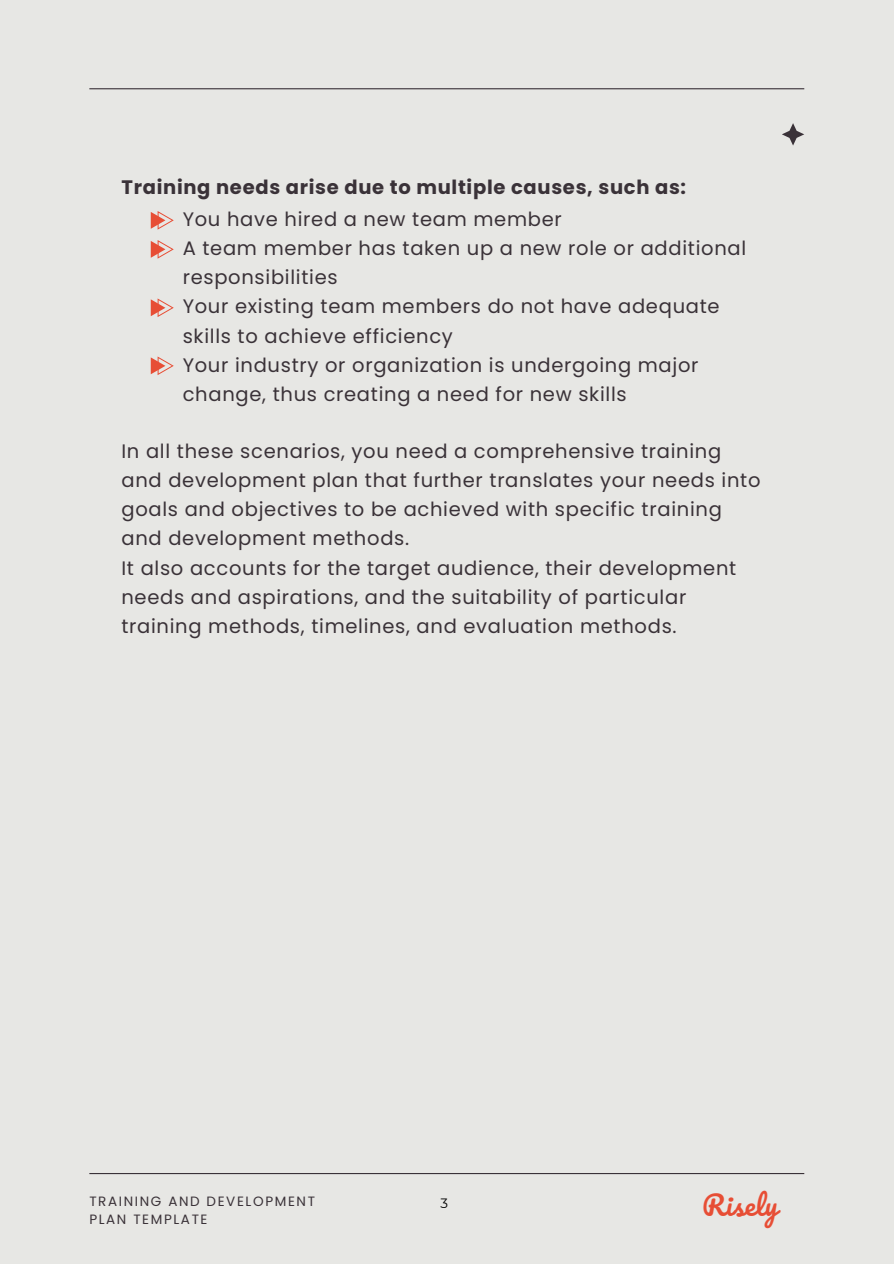
<style>
.page{position:relative;width:894px;height:1264px;background:#fff}
.page>*{position:absolute;margin:0;border:0;box-sizing:border-box;transform-origin:0 0}
.t1{font:27px "Pacifico";letter-spacing:.01em;color:#e74e35}
.t2{font:19.5px/29.2px "Poppins";letter-spacing:.035em;color:#3a3238}
.t3{font:700 19.5px "Poppins";letter-spacing:.035em;color:#3a3238}
.t4{font:13.5px/18px "Poppins";letter-spacing:.12em;color:#3a3238}
.t5{font:13.5px "Montserrat";color:#000}
</style>
<div class="page">
<div style="left:0;top:0;width:893px;height:1263px;background:#e7e7e4"></div>
<hr style="left:89px;top:88px;width:715px;height:1px;background:#3a3238">
<hr style="left:89px;top:1172px;width:715px;height:2px;background:#3a3238">
<svg style="left:782px;top:123px;width:22px;height:23px"></svg>
<svg style="left:151px;top:211px;width:22px;height:19px"></svg>
<svg style="left:151px;top:298px;width:22px;height:19px"></svg>
<svg style="left:151px;top:240px;width:22px;height:19px"></svg>
<svg style="left:151px;top:356px;width:22px;height:19px"></svg>
<p class="t3" style="left:121px;top:174px;width:566px">Training needs arise due to multiple causes, such as:</p>
<p class="t2" style="left:183px;top:204px;width:565px">You have hired a new team member<br>A team member has taken up a new role or additional responsibilities<br>Your existing team members do not have adequate skills to achieve efficiency<br>Your industry or organization is undergoing major change, thus creating a need for new skills</p>
<p class="t2" style="left:121px;top:436px;width:640px">In all these scenarios, you need a comprehensive training and development plan that further translates your needs into goals and objectives to be achieved with specific training and development methods.<br>It also accounts for the target audience, their development needs and aspirations, and the suitability of particular training methods, timelines, and evaluation methods.</p>
<h2 class="t4" style="left:89px;top:1192px;width:227px">TRAINING AND DEVELOPMENT<br>PLAN TEMPLATE</h2>
<h3 class="t1" style="left:701px;top:1190px;width:77px">Risely</h3>
<p class="t5" style="left:440px;top:1194px;width:9px">3</p>
</div>
